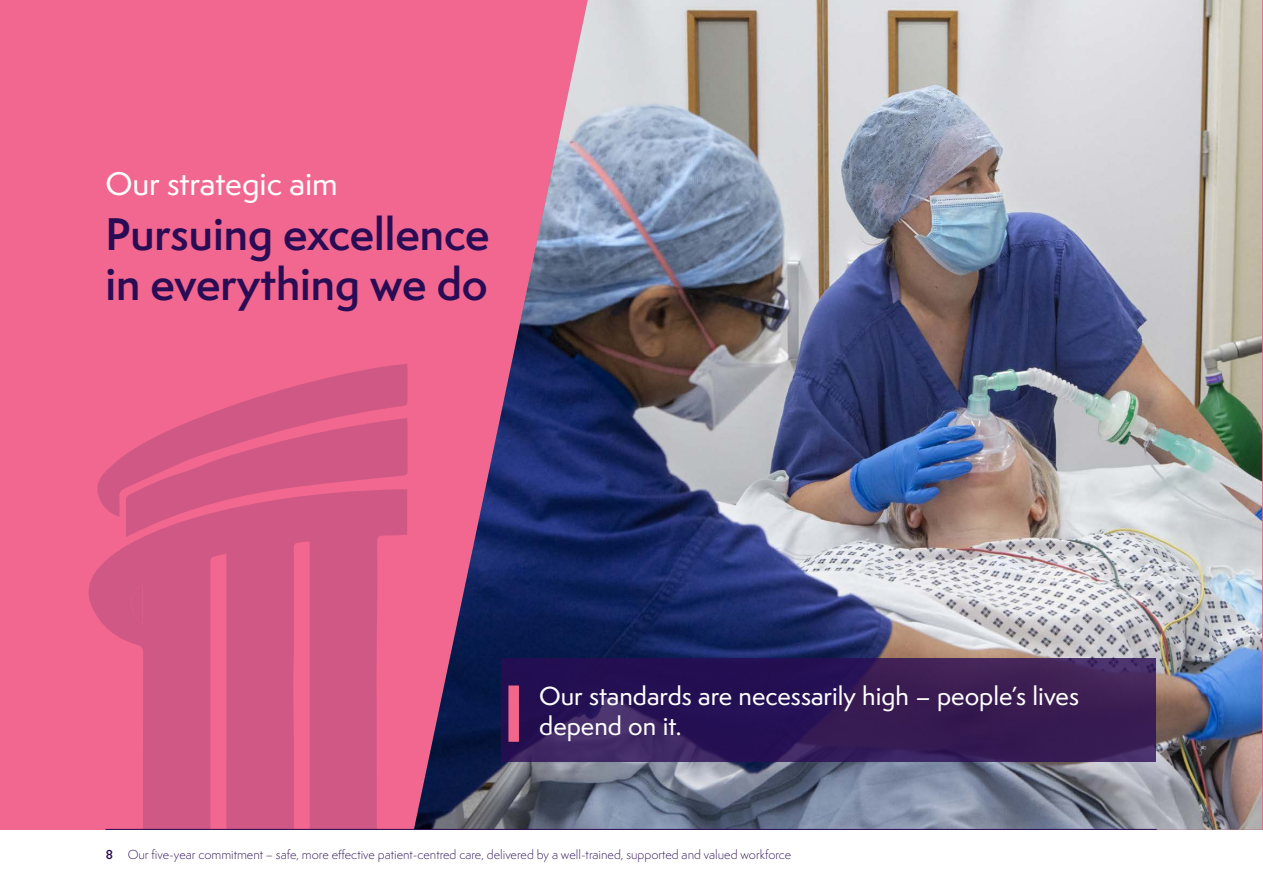
<style>
.page{position:relative;width:1263px;height:893px;background:#fff}
.page>*{position:absolute;margin:0;border:0;box-sizing:border-box;transform-origin:0 0}
.t1{font:600 42px/50.4px "Semplicita Pro";color:#2a0c54}
.t2{font:500 30px "Semplicita Pro";color:#fff}
.t3{font:500 24px/30px "Semplicita Pro";color:#fff}
.t4{font:300 12px "Semplicita Pro";color:#2a0c54}
.s1{font-weight:600}
</style>
<div class="page">
<div style="left:0;top:0;width:1262px;height:830px;background:#f1678f"></div>
<svg style="left:88px;top:537px;width:319px;height:292px;fill:#cf5984"></svg>
<svg style="left:126px;top:419px;width:282px;height:118px;background:#d25a85"></svg>
<svg style="left:97px;top:364px;width:310px;height:153px;fill:#cf5984"></svg>
<svg style="left:127px;top:584px;width:16px;height:40px"></svg>
<img style="left:414px;top:0;width:848px;height:830px">
<svg style="left:501px;top:658px;width:655px;height:104px;background:#321956"></svg>
<div style="left:508px;top:685px;width:11px;height:57px;background:#f1668b"></div>
<hr style="left:105px;top:829px;width:1052px;height:1px;background:#2a0c54">
<h2 class="t2" style="left:105px;top:163px;width:234px">Our strategic aim</h2>
<h1 class="t1" style="left:105px;top:208px;width:386px">Pursuing excellence in everything we do</h1>
<h3 class="t3" style="left:539px;top:681px;width:541px">Our standards are necessarily high – people’s lives depend on it.</h3>
<p class="t4" style="left:105px;top:847px;width:687px"><span class="s1">8</span> Our five-year commitment – safe, more effective patient-centred care, delivered by a well-trained, supported and valued workforce</p>
</div>
